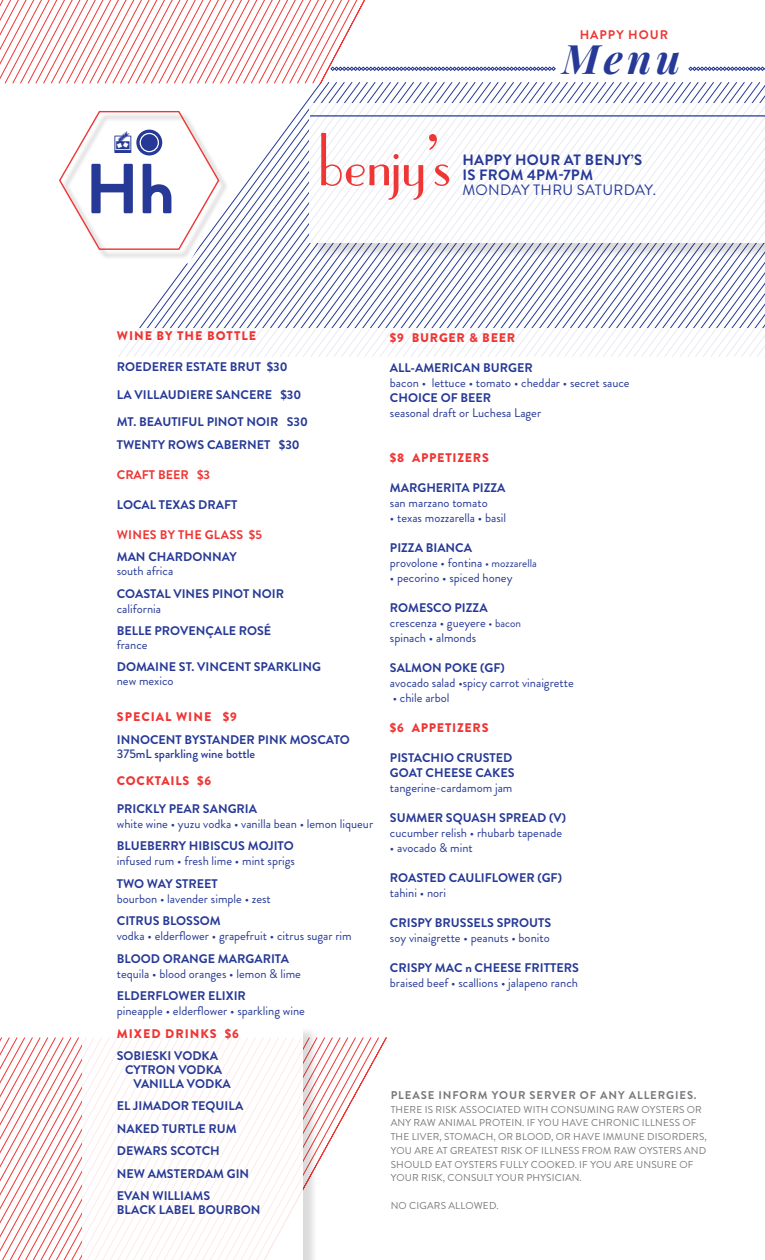
<style>
.page{position:relative;width:765px;height:1260px;background:#fff}
.page>*{position:absolute;margin:0;border:0;box-sizing:border-box;transform-origin:0 0}
.Gotham_8_10{font:700 70.62px "Brandon Grotesque";color:#263996}
.t1{font:48.62px "Bar";color:#263996}
.Gotham_8_10-2{font:italic 700 40.5px "Playfair Display";color:#263996}
.Gotham_8_10-3{font:700 15px "Brandon Grotesque";letter-spacing:.02em;color:#263996}
.Gotham_8_10-4{font:15px "Brandon Grotesque";letter-spacing:.02em;color:#263996}
.Gotham_8_10-5{font:12.5px "Brandon Grotesque";color:#263996}
.Gotham_8_10-6{font:700 12.5px "Brandon Grotesque";color:#263996}
.SpaceB{font:700 12.5px "Brandon Grotesque";color:#263996}
.Gotham_8_10-7{font:900 12.5px "Brandon Grotesque";letter-spacing:.06em;color:#ee3635}
.Gotham_8_10-8{font:900 12.5px "Brandon Grotesque";letter-spacing:.08em;color:#ee3635}
.Gotham_8_10-9{font:500 12.5px "Brandon Grotesque";color:#263996}
.wine_category{font:700 12.5px "Brandon Grotesque";letter-spacing:.02em;color:#ee3635}
.wine_category-2{font:900 12.5px "Brandon Grotesque";letter-spacing:.08em;color:#ee3635}
.wine_category-3{font:700 12.5px "Brandon Grotesque";color:#263996}
.WineName{font:700 12.5px "Brandon Grotesque";color:#263996}
.wine_category-4{font:700 12.5px "Brandon Grotesque";color:#ee3635}
.wine_category-5{font:700 12.5px "Brandon Grotesque";letter-spacing:.08em;color:#ee3635}
.Gotham_8_10-10{font:700 11.25px "Brandon Grotesque";letter-spacing:.08em;color:#76787b}
.Gotham_8_10-11{font:10px/13.8px "Brandon Grotesque";letter-spacing:.02em;color:#76787b}
.s1{font-size:11.25px}
</style>
<div class="page">
<svg style="left:139px;top:82px;width:626px;height:246px"></svg>
<div style="left:311px;top:105px;width:454px;height:154px;background:#231f20;opacity:.18"></div>
<svg style="left:310px;top:103px;width:455px;height:140px"></svg>
<svg style="left:525px;top:67px;width:31px;height:4px"></svg>
<svg style="left:689px;top:67px;width:76px;height:4px"></svg>
<hr style="left:310px;top:115px;width:455px;height:2px;background:#263996">
<svg style="left:321px;top:133px;width:102px;height:67px"></svg>
<svg style="left:429px;top:134px;width:8px;height:16px"></svg>
<svg style="left:435px;top:164px;width:14px;height:22px"></svg>
<svg style="left:0;top:1037px;width:387px;height:223px"></svg>
<div style="left:84px;top:1026px;width:235px;height:234px;background:#231f20;opacity:.18"></div>
<div style="left:82px;top:1024px;width:221px;height:236px;background:#fff"></div>
<svg style="left:59px;top:96px;width:179px;height:168px"></svg>
<svg style="left:136px;top:130px;width:26px;height:26px"></svg>
<div style="left:140px;top:133px;width:18px;height:19px;background:#263996;border-radius:50%"></div>
<div style="left:140px;top:133px;width:19px;height:19px;border:1px solid #fff;border-radius:50%"></div>
<svg style="left:0;top:0;width:525px;height:85px"></svg>
<p class="t1" style="left:113px;top:108px;width:22px">T</p>
<p class="Gotham_8_10" style="left:85px;top:140px;width:92px">Hh</p>
<p class="wine_category-5" style="left:580px;top:26px;width:90px">HAPPY HOUR</p>
<p class="Gotham_8_10-2" style="left:563px;top:31px;width:119px">Menu</p>
<p class="Gotham_8_10-3" style="left:462px;top:149px;width:181px">HAPPY HOUR AT BENJY’S</p>
<p class="Gotham_8_10-3" style="left:462px;top:164px;width:132px">IS FROM 4PM-7PM</p>
<p class="Gotham_8_10-4" style="left:462px;top:179px;width:195px">MONDAY THRU SATURDAY.</p>
<p class="wine_category-2" style="left:117px;top:327px;width:141px">WINE BY THE BOTTLE</p>
<p class="SpaceB" style="left:117px;top:358px;width:172px">ROEDERER ESTATE BRUT $30</p>
<p class="SpaceB" style="left:117px;top:386px;width:186px">LA VILLAUDIERE SANCERE $30</p>
<p class="SpaceB" style="left:117px;top:413px;width:193px">MT. BEAUTIFUL PINOT NOIR S30</p>
<p class="SpaceB" style="left:117px;top:436px;width:184px">TWENTY ROWS CABERNET $30</p>
<p class="wine_category-4" style="left:117px;top:466px;width:95px">CRAFT BEER $3</p>
<p class="wine_category-3" style="left:117px;top:496px;width:122px">LOCAL TEXAS DRAFT</p>
<p class="wine_category" style="left:117px;top:526px;width:147px">WINES BY THE GLASS $5</p>
<p class="WineName" style="left:117px;top:548px;width:121px">MAN CHARDONNAY</p>
<p class="Gotham_8_10-5" style="left:117px;top:562px;width:58px">south africa</p>
<p class="Gotham_8_10-6" style="left:117px;top:584px;width:169px">COASTAL VINES PINOT NOIR</p>
<p class="Gotham_8_10-5" style="left:117px;top:600px;width:46px">california</p>
<p class="Gotham_8_10-6" style="left:117px;top:622px;width:156px">BELLE PROVENÇALE ROSÉ</p>
<p class="Gotham_8_10-5" style="left:117px;top:636px;width:32px">france</p>
<p class="Gotham_8_10-6" style="left:117px;top:658px;width:206px">DOMAINE ST. VINCENT SPARKLING</p>
<p class="Gotham_8_10-5" style="left:117px;top:672px;width:58px">new mexico</p>
<p class="Gotham_8_10-8" style="left:117px;top:708px;width:121px">SPECIAL WINE $9</p>
<p class="Gotham_8_10-6" style="left:117px;top:731px;width:235px">INNOCENT BYSTANDER PINK MOSCATO</p>
<p class="Gotham_8_10-9" style="left:117px;top:745px;width:140px">375mL sparkling wine bottle</p>
<p class="Gotham_8_10-7" style="left:117px;top:772px;width:96px">COCKTAILS $6</p>
<p class="Gotham_8_10-6" style="left:117px;top:799px;width:142px">PRICKLY PEAR SANGRIA</p>
<p class="Gotham_8_10-5" style="left:117px;top:815px;width:258px">white wine • yuzu vodka • vanilla bean • lemon liqueur</p>
<p class="Gotham_8_10-6" style="left:117px;top:837px;width:179px">BLUEBERRY HIBISCUS MOJITO</p>
<p class="Gotham_8_10-5" style="left:117px;top:852px;width:180px">infused rum • fresh lime • mint sprigs</p>
<p class="Gotham_8_10-6" style="left:117px;top:874px;width:103px">TWO WAY STREET</p>
<p class="Gotham_8_10-5" style="left:117px;top:890px;width:156px">bourbon • lavender simple • zest</p>
<p class="Gotham_8_10-6" style="left:117px;top:912px;width:105px">CITRUS BLOSSOM</p>
<p class="Gotham_8_10-5" style="left:117px;top:927px;width:237px">vodka • elderflower • grapefruit • citrus sugar rim</p>
<p class="Gotham_8_10-6" style="left:117px;top:949px;width:174px">BLOOD ORANGE MARGARITA</p>
<p class="Gotham_8_10-5" style="left:117px;top:965px;width:186px">tequila • blood oranges • lemon &amp; lime</p>
<p class="Gotham_8_10-6" style="left:117px;top:987px;width:131px">ELDERFLOWER ELIXIR</p>
<p class="Gotham_8_10-5" style="left:117px;top:1002px;width:190px">pineapple • elderflower • sparkling wine</p>
<p class="Gotham_8_10-8" style="left:117px;top:1024px;width:123px">MIXED DRINKS $6</p>
<p class="Gotham_8_10-6" style="left:117px;top:1047px;width:103px">SOBIESKI VODKA</p>
<p class="Gotham_8_10-6" style="left:125px;top:1061px;width:99px">CYTRON VODKA</p>
<p class="Gotham_8_10-6" style="left:133px;top:1074px;width:99px">VANILLA VODKA</p>
<p class="Gotham_8_10-6" style="left:117px;top:1097px;width:128px">EL JIMADOR TEQUILA</p>
<p class="Gotham_8_10-6" style="left:117px;top:1119px;width:121px">NAKED TURTLE RUM</p>
<p class="Gotham_8_10-6" style="left:117px;top:1142px;width:105px">DEWARS SCOTCH</p>
<p class="Gotham_8_10-6" style="left:117px;top:1164px;width:134px">NEW AMSTERDAM GIN</p>
<p class="Gotham_8_10-6" style="left:117px;top:1187px;width:95px">EVAN WILLIAMS</p>
<p class="Gotham_8_10-6" style="left:117px;top:1201px;width:145px">BLACK LABEL BOURBON</p>
<p class="Gotham_8_10-7" style="left:390px;top:329px;width:127px">$9 BURGER &amp; BEER</p>
<p class="Gotham_8_10-6" style="left:390px;top:359px;width:144px">ALL-AMERICAN BURGER</p>
<p class="Gotham_8_10-5" style="left:390px;top:374px;width:241px">bacon • lettuce • tomato • cheddar • secret sauce</p>
<p class="Gotham_8_10-6" style="left:390px;top:389px;width:103px">CHOICE OF BEER</p>
<p class="Gotham_8_10-5" style="left:390px;top:404px;width:153px">seasonal draft or Luchesa Lager</p>
<p class="Gotham_8_10-7" style="left:390px;top:449px;width:101px">$8 APPETIZERS</p>
<p class="Gotham_8_10-6" style="left:390px;top:479px;width:117px">MARGHERITA PIZZA</p>
<p class="Gotham_8_10-5" style="left:390px;top:494px;width:99px">san marzano tomato</p>
<p class="Gotham_8_10-5" style="left:390px;top:509px;width:118px">• texas mozzarella • basil</p>
<p class="Gotham_8_10-6" style="left:390px;top:539px;width:84px">PIZZA BIANCA</p>
<p class="Gotham_8_10-5" style="left:390px;top:554px;width:149px">provolone • fontina <span class="s1">• mozzarella</span></p>
<p class="Gotham_8_10-5" style="left:390px;top:569px;width:124px">• pecorino • spiced honey</p>
<p class="Gotham_8_10-6" style="left:390px;top:599px;width:99px">ROMESCO PIZZA</p>
<p class="Gotham_8_10-5" style="left:390px;top:614px;width:133px">crescenza • gueyere <span class="s1">• bacon</span></p>
<p class="Gotham_8_10-5" style="left:390px;top:629px;width:88px">spinach • almonds</p>
<p class="Gotham_8_10-6" style="left:390px;top:659px;width:116px">SALMON POKE (GF)</p>
<p class="Gotham_8_10-5" style="left:390px;top:674px;width:185px">avocado salad •spicy carrot vinaigrette</p>
<p class="Gotham_8_10-5" style="left:393px;top:689px;width:58px">• chile arbol</p>
<p class="Gotham_8_10-7" style="left:390px;top:719px;width:100px">$6 APPETIZERS</p>
<p class="Gotham_8_10-6" style="left:390px;top:749px;width:124px">PISTACHIO CRUSTED</p>
<p class="Gotham_8_10-6" style="left:390px;top:764px;width:126px">GOAT CHEESE CAKES</p>
<p class="Gotham_8_10-5" style="left:390px;top:779px;width:124px">tangerine-cardamom jam</p>
<p class="Gotham_8_10-6" style="left:390px;top:809px;width:178px">SUMMER SQUASH SPREAD (V)</p>
<p class="Gotham_8_10-5" style="left:390px;top:824px;width:174px">cucumber relish • rhubarb tapenade</p>
<p class="Gotham_8_10-5" style="left:390px;top:839px;width:84px">• avocado &amp; mint</p>
<p class="Gotham_8_10-6" style="left:390px;top:869px;width:174px">ROASTED CAULIFLOWER (GF)</p>
<p class="Gotham_8_10-5" style="left:390px;top:884px;width:58px">tahini • nori</p>
<p class="Gotham_8_10-6" style="left:390px;top:914px;width:163px">CRISPY BRUSSELS SPROUTS</p>
<p class="Gotham_8_10-5" style="left:390px;top:929px;width:161px">soy vinaigrette • peanuts • bonito</p>
<p class="Gotham_8_10-6" style="left:390px;top:959px;width:190px">CRISPY MAC n CHEESE FRITTERS</p>
<p class="Gotham_8_10-5" style="left:390px;top:974px;width:190px">braised beef • scallions • jalapeno ranch</p>
<p class="Gotham_8_10-10" style="left:391px;top:1087px;width:307px">PLEASE INFORM YOUR SERVER OF ANY ALLERGIES.</p>
<p class="Gotham_8_10-11" style="left:391px;top:1102px;width:318px">THERE IS RISK ASSOCIATED WITH CONSUMING RAW OYSTERS OR ANY RAW ANIMAL PROTEIN. IF YOU HAVE CHRONIC ILLNESS OF THE LIVER, STOMACH, OR BLOOD, OR HAVE IMMUNE DISORDERS, YOU ARE AT GREATEST RISK OF ILLNESS FROM RAW OYSTERS AND SHOULD EAT OYSTERS FULLY COOKED. IF YOU ARE UNSURE OF YOUR RISK, CONSULT YOUR PHYSICIAN.</p>
<p class="Gotham_8_10-11" style="left:391px;top:1199px;width:109px">NO CIGARS ALLOWED.</p>
</div>
